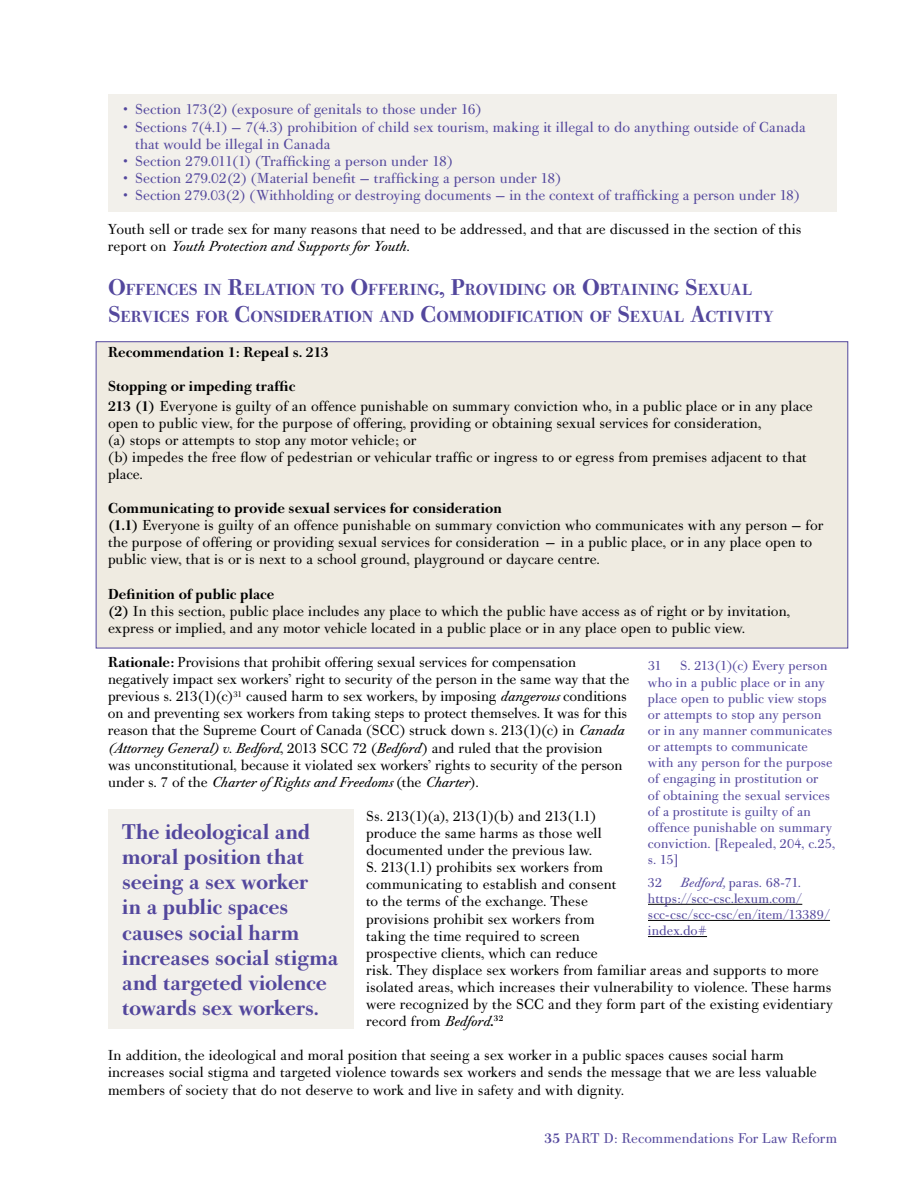
<style>
.page{position:relative;width:918px;height:1188px;background:#fff}
.page>*{position:absolute;margin:0;border:0;box-sizing:border-box;transform-origin:0 0}
.t1{font:500 21px/25.2px "Bodoni Old Face BE";color:#53479d}
.t2{font:500 15.75px/27px "Bodoni Old Face BE";letter-spacing:.01em;color:#53479d}
.t3{font:14.25px/17.1px "Bodoni Old Face BE";letter-spacing:.005em;color:#000}
.t4{font:14.25px/17.1px "Bodoni Old Face BE";letter-spacing:.005em;color:#53479d}
.t5{font:500 14.25px "Bodoni Old Face BE";letter-spacing:.01em;color:#000}
.t6{font:13.95px "Bodoni Old Face BE";letter-spacing:.005em;color:#53479d}
.t7{font:13.2px/16.2px "Bodoni Old Face BE";letter-spacing:.01em;color:#53479d}
.s1{font-size:14.7px}
.s2{font-style:italic}
.s3{font-size:22.5px}
.s4{font-weight:500}
</style>
<div class="page">
<div style="left:108px;top:94px;width:729px;height:118px;background:#f2f0eb"></div>
<div style="left:96px;top:341px;width:752px;height:307px;background:#efebe1;border:1px solid #53479d"></div>
<hr style="left:648px;top:904px;width:154px;height:1px;background:#000">
<hr style="left:648px;top:920px;width:182px;height:1px;background:#000">
<hr style="left:648px;top:936px;width:59px;height:1px;background:#000">
<div style="left:108px;top:809px;width:245px;height:220px;background:#f2f0eb"></div>
<p class="t4" style="left:123px;top:101px;width:360px"><span class="s1">•</span> Section 173(2) (exposure of genitals to those under 16)</p>
<p class="t4" style="left:135px;top:118px;width:672px;text-indent:-12px"><span class="s1">•</span> Sections 7(4.1) — 7(4.3) prohibition of child sex tourism, making it illegal to do anything outside of Canada that would be illegal in Canada</p>
<p class="t4" style="left:123px;top:152px;width:331px"><span class="s1">•</span> Section 279.011(1) (Trafficking a person under 18)</p>
<p class="t4" style="left:123px;top:170px;width:440px"><span class="s1">•</span> Section 279.02(2) (Material benefit — trafficking a person under 18)</p>
<p class="t4" style="left:123px;top:187px;width:678px"><span class="s1">•</span> Section 279.03(2) (Withholding or destroying documents — in the context of trafficking a person under 18)</p>
<p class="t3" style="left:108px;top:221px;width:695px">Youth sell or trade sex for many reasons that need to be addressed, and that are discussed in the section of this report on <span class="s2">Youth Protection and Supports for Youth</span>.</p>
<p class="t2" style="left:108px;top:277px;width:667px"><span class="s3">O</span>FFENCES IN <span class="s3">R</span>ELATION TO <span class="s3">O</span>FFERING<span class="s3">, P</span>ROVIDING OR <span class="s3">O</span>BTAINING <span class="s3">S</span>EXUAL<br><span class="s3">S</span>ERVICES FOR <span class="s3">C</span>ONSIDERATION AND <span class="s3">C</span>OMMODIFICATION OF <span class="s3">S</span>EXUAL <span class="s3">A</span>CTIVITY</p>
<p class="t5" style="left:108px;top:343px;width:223px">Recommendation 1: Repeal s. 213</p>
<p class="t3" style="left:108px;top:376px;width:706px;line-height:19.8px"><span class="s4">Stopping or impeding traffic<br>213 (1)</span> Everyone is guilty of an offence punishable on summary conviction who, in a public place or in any place</p>
<p class="t3" style="left:108px;top:414px;width:700px">open to public view, for the purpose of offering, providing or obtaining sexual services for consideration,<br>(a) stops or attempts to stop any motor vehicle; or<br>(b) impedes the free flow of pedestrian or vehicular traffic or ingress to or egress from premises adjacent to that place.</p>
<p class="t3" style="left:108px;top:500px;width:717px"><span class="s4">Communicating to provide sexual services for consideration<br>(1.1)</span> Everyone is guilty of an offence punishable on summary conviction who communicates with any person — for the purpose of offering or providing sexual services for consideration — in a public place, or in any place open to public view, that is or is next to a school ground, playground or daycare centre.</p>
<p class="t3" style="left:108px;top:585px;width:684px"><span class="s4">Definition of public place<br>(2)</span> In this section, public place includes any place to which the public have access as of right or by invitation, express or implied, and any motor vehicle located in a public place or in any place open to public view.</p>
<p class="t3" style="left:108px;top:654px;width:523px"><span class="s4">Rationale:</span> Provisions that prohibit offering sexual services for compensation negatively impact sex workers’ right to security of the person in the same way that the previous s. 213(1)(c)<sup>31</sup> caused harm to sex workers, by imposing <span class="s2">dangerous</span> conditions on and preventing sex workers from taking steps to protect themselves. It was for this reason that the Supreme Court of Canada (SCC) struck down s. 213(1)(c) in <span class="s2">Canada (Attorney General) v. Bedford</span>, 2013 SCC 72 (<span class="s2">Bedford</span>) and ruled that the provision<br>was unconstitutional, because it violated sex workers’ rights to security of the person under s. 7 of the <span class="s2">Charter ofRights and Freedoms</span> (the <span class="s2">Charter</span>).</p>
<p class="t3" style="left:366px;top:808px;width:468px">Ss. 213(1)(a), 213(1)(b) and 213(1.1)<br>produce the same harms as those well<br>documented under the previous law.<br>S. 213(1.1) prohibits sex workers from<br>communicating to establish and consent<br>to the terms of the exchange. These<br>provisions prohibit sex workers from<br>taking the time required to screen<br>prospective clients, which can reduce<br>risk. They displace sex workers from familiar areas and supports to more isolated areas, which increases their vulnerability to violence. These harms were recognized by the SCC and they form part of the existing evidentiary record from <span class="s2">Bedford</span><span class="s4">.</span><sup>32</sup></p>
<p class="t3" style="left:108px;top:1047px;width:710px">In addition, the ideological and moral position that seeing a sex worker in a public spaces causes social harm increases social stigma and targeted violence towards sex workers and sends the message that we are less valuable members of society that do not deserve to work and live in safety and with dignity.</p>
<p class="t7" style="left:648px;top:658px;width:189px;text-indent:32px">S. 213(1)(c) Every person who in a public place or in any place open to public view stops or attempts to stop any person or in any manner communicates or attempts to communicate with any person for the purpose of engaging in prostitution or<br>of obtaining the sexual services of a prostitute is guilty of an offence punishable on summary conviction. [Repealed, 204, c.25, s. 15]</p>
<p class="t7" style="left:648px;top:874px;width:16px">32</p>
<p class="t7" style="left:648px;top:658px;width:15px">31</p>
<h1 class="t1" style="left:122px;top:819px;width:217px">The ideological and moral position that seeing a sex worker<br>in a public spaces causes social harm increases social stigma and targeted violence towards sex workers.</h1>
<p class="t7" style="left:648px;top:874px;width:184px;text-indent:32px"><span class="s2">Bedford,</span> paras. 68-71. https://scc-csc.lexum.com/ scc-csc/scc-csc/en/item/13389/ index.do#</p>
<p class="t6" style="left:545px;top:1129px;width:294px"><span class="s4">35</span> PART D: Recommendations For Law Reform</p>
</div>
